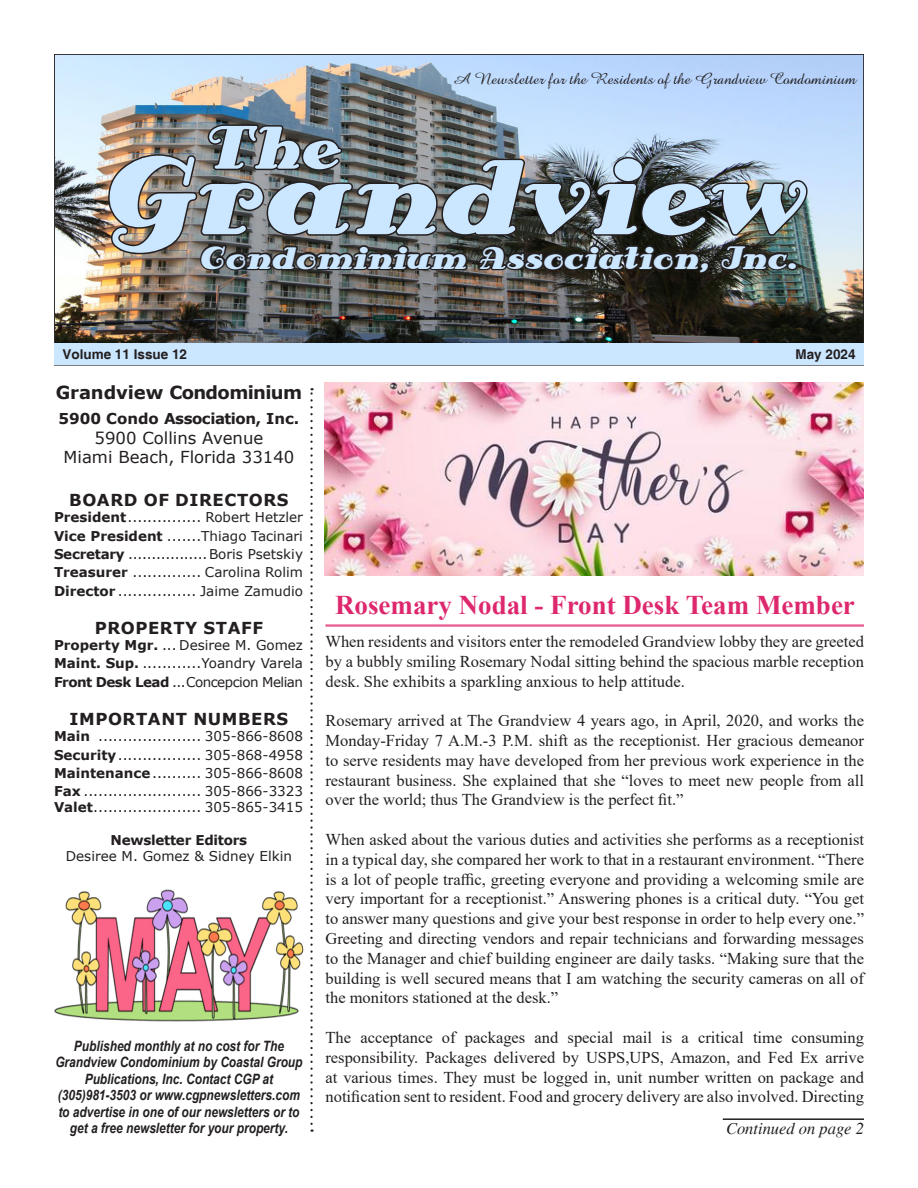
<style>
.page{position:relative;width:918px;height:1188px;background:#fff}
.page>*{position:absolute;margin:0;border:0;box-sizing:border-box;transform-origin:0 0}
.t1{font:108px "Antsy Pants";letter-spacing:.04em;color:#cbe6ff}
.t2{font:60px "Antsy Pants";color:#cbe6ff}
.t3{font:31.5px "Antsy Pants";letter-spacing:.04em;color:#cbe6ff}
.t4{font:700 27px "Times New Roman";color:#de286e}
.t5{font:700 18px "Verdana";letter-spacing:-.035em;color:#231f20}
.t6{font:16.5px/19.8px "Times New Roman";color:#231f20;text-align:justify}
.t7{font:16.5px "Amazone BT";color:#231f20}
.t8{font:700 16.5px "Verdana";letter-spacing:.035em;color:#231f20}
.t9{font:16.5px "Verdana";color:#231f20}
.t10{font:italic 16.5px "Times";color:#231f20}
.t11{font:700 15px "Verdana";letter-spacing:-.03em;color:#231f20}
.t12{font:italic 700 14.25px/16.5px "Arial";color:#231f20;text-align:center;scale:.84 1}
.t13{font:13.5px/16.2px "Verdana";color:#231f20;text-align:center}
.t14{font:13.5px "Verdana";letter-spacing:-.04em;color:#231f20}
.t15{font:700 13.5px "Helvetica";color:#231f20}
.s1{font-weight:700}
</style>
<div class="page">
<img style="left:56px;top:56px;width:806px;height:288px">
<div style="left:54px;top:344px;width:810px;height:21px;background:#cbe6ff"></div>
<img style="left:107px;top:97px;width:703px;height:247px">
<svg style="left:310px;top:388px;width:3px;height:736px"></svg>
<img style="left:54px;top:889px;width:250px;height:132px">
<hr style="left:723px;top:1118px;width:141px;height:2px;background:#231f20">
<hr style="left:326px;top:625px;width:538px;height:1px;background:#de286e">
<hr style="left:326px;top:626px;width:538px;height:1px;background:#de286e">
<img style="left:324px;top:382px;width:540px;height:193px">
<p class="t7" style="left:453px;top:70px;width:405px">A Newsletter for the Residents of the Grandview Condominium</p>
<p class="t2" style="left:208px;top:112px;width:134px">The</p>
<p class="t1" style="left:108px;top:132px;width:698px">Grandview</p>
<p class="t3" style="left:201px;top:239px;width:597px">Condominium Association, Inc.</p>
<p class="t15" style="left:62px;top:346px;width:126px">Volume 11 Issue 12</p>
<p class="t15" style="left:796px;top:346px;width:62px">May 2024</p>
<p class="t5" style="left:56px;top:379px;width:248px">Grandview Condominium</p>
<p class="t11" style="left:58px;top:408px;width:242px">5900 Condo Association, Inc.</p>
<p class="t9" style="left:95px;top:426px;width:170px">5900 Collins Avenue</p>
<p class="t9" style="left:64px;top:446px;width:232px">Miami Beach, Florida 33140</p>
<p class="t8" style="left:69px;top:488px;width:221px">BOARD OF DIRECTORS</p>
<p class="t13" style="left:54px;top:509px;width:251px"><span class="s1">President</span>............... Robert Hetzler</p>
<p class="t13" style="left:54px;top:528px;width:251px"><span class="s1">Vice President</span> .......Thiago Tacinari</p>
<p class="t13" style="left:54px;top:546px;width:251px"><span class="s1">Secretary</span> .................Boris Psetskiy</p>
<p class="t13" style="left:54px;top:564px;width:250px"><span class="s1">Treasurer</span> .............. Carolina Rolim</p>
<p class="t13" style="left:54px;top:583px;width:251px"><span class="s1">Director</span> ................ Jaime Zamudio</p>
<p class="t8" style="left:95px;top:616px;width:170px">PROPERTY STAFF</p>
<p class="t13" style="left:54px;top:637px;width:251px"><span class="s1">Property Mgr.</span> ... Desiree M. Gomez</p>
<p class="t13" style="left:54px;top:655px;width:251px"><span class="s1">Maint. Sup.</span> ............Yoandry Varela</p>
<p class="t14" style="left:54px;top:673px;width:251px"><span class="s1">Front Desk Lead</span> ...Concepcion Melian</p>
<p class="t8" style="left:70px;top:707px;width:220px">IMPORTANT NUMBERS</p>
<p class="t13" style="left:54px;top:728px;width:251px"><span class="s1">Main</span> ..................... 305-866-8608</p>
<p class="t13" style="left:54px;top:746px;width:251px"><span class="s1">Security</span>................. 305-868-4958</p>
<p class="t13" style="left:54px;top:765px;width:251px"><span class="s1">Maintenance</span>.......... 305-866-8608</p>
<p class="t13" style="left:54px;top:783px;width:251px"><span class="s1">Fax</span> ........................ 305-866-3323</p>
<p class="t13" style="left:54px;top:799px;width:251px"><span class="s1">Valet</span>...................... 305-865-3415</p>
<p class="t13" style="left:66px;top:832px;width:228px"><span class="s1">Newsletter Editors<br></span>Desiree M. Gomez &amp; Sidney Elkin</p>
<p class="t12" style="left:55px;top:1038px;width:296px">Published monthly at no cost for The<br>Grandview Condominium by Coastal Group<br>Publications, Inc. Contact CGP at</p>
<p class="t12" style="left:58px;top:1088px;width:290px">(305)981-3503 or www.cgpnewsletters.com to advertise in one of our newsletters or to get a free newsletter for your property.</p>
<p class="t4" style="left:335px;top:585px;width:521px">Rosemary Nodal - Front Desk Team Member</p>
<p class="t6" style="left:326px;top:631px;width:540px">When residents and visitors enter the remodeled Grandview lobby they are greeted by a bubbly smiling Rosemary Nodal sitting behind the spacious marble reception desk. She exhibits a sparkling anxious to help attitude.</p>
<p class="t6" style="left:326px;top:710px;width:540px">Rosemary arrived at The Grandview 4 years ago, in April, 2020, and works the Monday-Friday 7 A.M.-3 P.M. shift as the receptionist. Her gracious demeanor to serve residents may have developed from her previous work experience in the restaurant business. She explained that she “loves to meet new people from all over the world; thus The Grandview is the perfect fit.”</p>
<p class="t6" style="left:326px;top:829px;width:540px">When asked about the various duties and activities she performs as a receptionist in a typical day, she compared her work to that in a restaurant environment. “There is a lot of people traffic, greeting everyone and providing a welcoming smile are very important for a receptionist.” Answering phones is a critical duty. “You get to answer many questions and give your best response in order to help every one.” Greeting and directing vendors and repair technicians and forwarding messages to the Manager and chief building engineer are daily tasks. “Making sure that the building is well secured means that I am watching the security cameras on all of the monitors stationed at the desk.”</p>
<p class="t6" style="left:326px;top:1027px;width:540px">The acceptance of packages and special mail is a critical time consuming responsibility. Packages delivered by USPS,UPS, Amazon, and Fed Ex arrive at various times. They must be logged in, unit number written on package and notification sent to resident. Food and grocery delivery are also involved. Directing</p>
<p class="t10" style="left:726px;top:1119px;width:139px">Continued on page 2</p>
</div>
